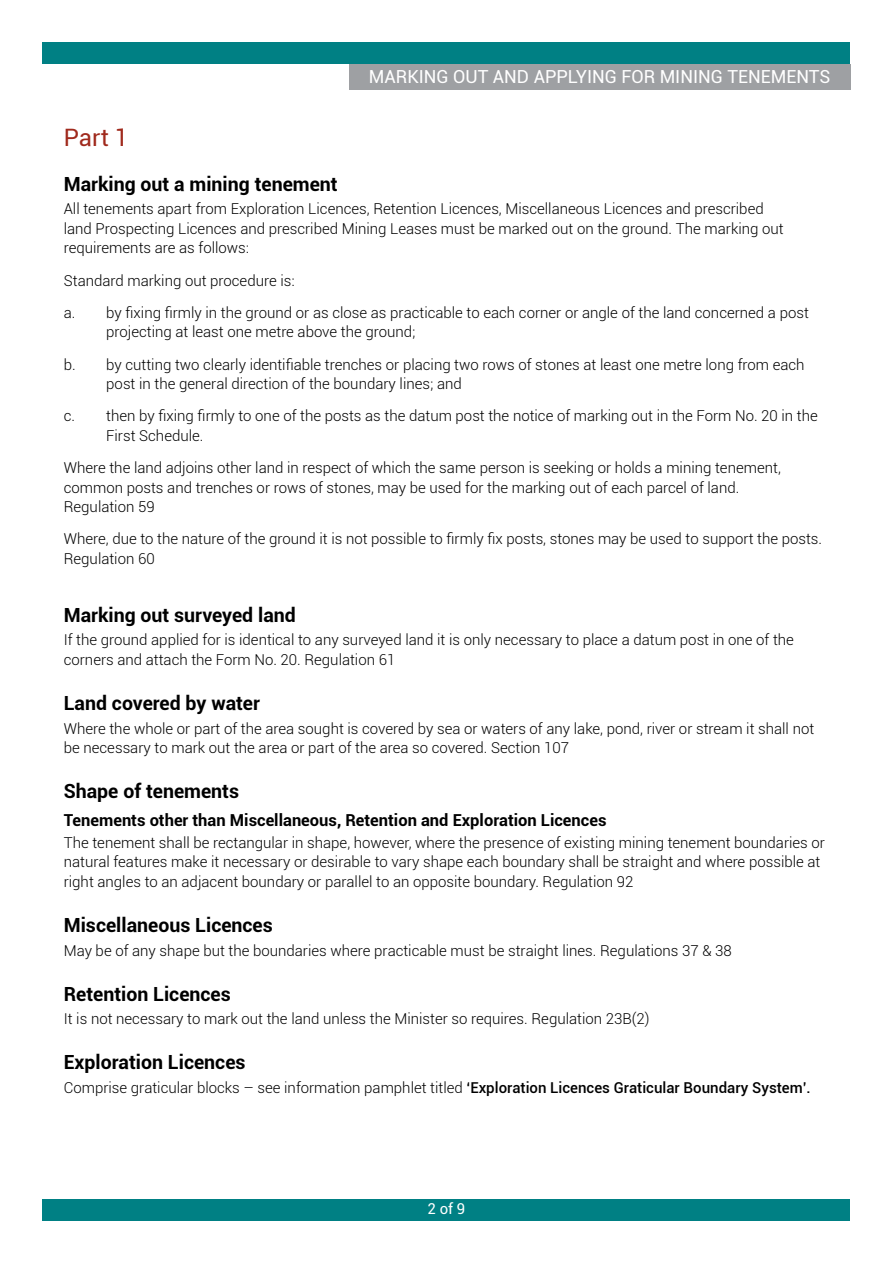
<style>
.page{position:relative;width:893px;height:1263px;background:#fff}
.page>*{position:absolute;margin:0;border:0;box-sizing:border-box;transform-origin:0 0}
._1__Heading{font:24px "Roboto";color:#a02a1d}
._1__Heading-2{font:700 19.5px "Roboto";color:#000}
.t1{font:18px "Roboto";color:#fff}
.Sub_Heading{font:700 16.5px "Roboto";color:#000}
.t2{font:300 15px/19.5px "Roboto";color:#000}
.t3{font:15px "Roboto";color:#fff}
.s1{font-weight:500}
</style>
<div class="page">
<div style="left:43px;top:43px;width:807px;height:21px;background:#008084"></div>
<div style="left:349px;top:64px;width:501px;height:25px;background:#9d9fa2"></div>
<div style="left:43px;top:1199px;width:807px;height:21px;background:#008084"></div>
<p class="t1" style="left:369px;top:64px;width:463px">MARKING OUT AND APPLYING FOR MINING TENEMENTS</p>
<h1 class="_1__Heading" style="left:64px;top:120px;width:66px">Part 1</h1>
<h1 class="_1__Heading-2" style="left:64px;top:170px;width:275px">Marking out a mining tenement</h1>
<p class="t2" style="left:64px;top:199px;width:721px">All tenements apart from Exploration Licences, Retention Licences, Miscellaneous Licences and prescribed land Prospecting Licences and prescribed Mining Leases must be marked out on the ground. The marking out requirements are as follows:</p>
<p class="t2" style="left:64px;top:270px;width:232px">Standard marking out procedure is:</p>
<p class="t2" style="left:106px;top:302px;width:704px;text-indent:-43px">a. by fixing firmly in the ground or as close as practicable to each corner or angle of the land concerned a post projecting at least one metre above the ground;</p>
<p class="t2" style="left:106px;top:354px;width:700px;text-indent:-43px">b. by cutting two clearly identifiable trenches or placing two rows of stones at least one metre long from each post in the general direction of the boundary lines; and</p>
<p class="t2" style="left:106px;top:406px;width:713px;text-indent:-43px">c. then by fixing firmly to one of the posts as the datum post the notice of marking out in the Form No. 20 in the<br>First Schedule.</p>
<p class="t2" style="left:64px;top:458px;width:719px">Where the land adjoins other land in respect of which the same person is seeking or holds a mining tenement, common posts and trenches or rows of stones, may be used for the marking out of each parcel of land.</p>
<p class="t2" style="left:64px;top:497px;width:92px">Regulation 59</p>
<p class="t2" style="left:64px;top:529px;width:760px">Where, due to the nature of the ground it is not possible to firmly fix posts, stones may be used to support the posts.</p>
<p class="t2" style="left:64px;top:548px;width:92px">Regulation 60</p>
<h1 class="_1__Heading-2" style="left:64px;top:601px;width:234px">Marking out surveyed land</h1>
<p class="t2" style="left:64px;top:630px;width:732px">If the ground applied for is identical to any surveyed land it is only necessary to place a datum post in one of the corners and attach the Form No. 20. Regulation 61</p>
<h1 class="_1__Heading-2" style="left:64px;top:689px;width:198px">Land covered by water</h1>
<p class="t2" style="left:64px;top:718px;width:752px">Where the whole or part of the area sought is covered by sea or waters of any lake, pond, river or stream it shall not be necessary to mark out the area or part of the area so covered. Section 107</p>
<h1 class="_1__Heading-2" style="left:64px;top:777px;width:177px">Shape of tenements</h1>
<h2 class="Sub_Heading" style="left:64px;top:809px;width:544px">Tenements other than Miscellaneous, Retention and Exploration Licences</h2>
<p class="t2" style="left:64px;top:832px;width:763px">The tenement shall be rectangular in shape, however, where the presence of existing mining tenement boundaries or natural features make it necessary or desirable to vary shape each boundary shall be straight and where possible at right angles to an adjacent boundary or parallel to an opposite boundary. Regulation 92</p>
<h1 class="_1__Heading-2" style="left:64px;top:911px;width:211px">Miscellaneous Licences</h1>
<p class="t2" style="left:64px;top:940px;width:669px">May be of any shape but the boundaries where practicable must be straight lines. Regulations 37 &amp; 38</p>
<h1 class="_1__Heading-2" style="left:64px;top:980px;width:169px">Retention Licences</h1>
<p class="t2" style="left:64px;top:1009px;width:587px">It is not necessary to mark out the land unless the Minister so requires. Regulation 23B(2)</p>
<h1 class="_1__Heading-2" style="left:64px;top:1049px;width:183px">Exploration Licences</h1>
<p class="t2" style="left:64px;top:1077px;width:748px">Comprise graticular blocks – see information pamphlet titled <span class="s1">‘Exploration Licences Graticular Boundary System’.</span></p>
<p class="t3" style="left:428px;top:1198px;width:39px">2 of 9</p>
</div>
